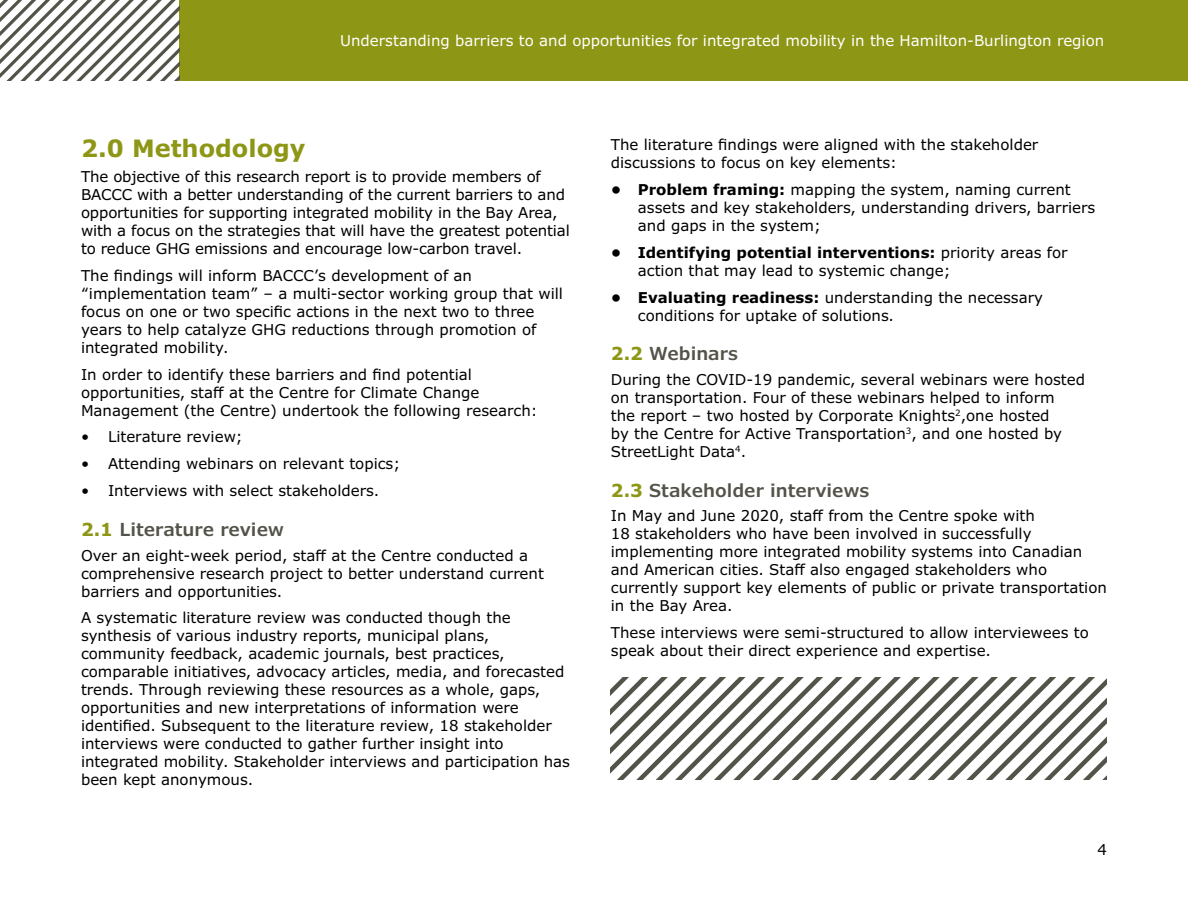
<style>
.page{position:relative;width:1188px;height:918px;background:#fff}
.page>*{position:absolute;margin:0;border:0;box-sizing:border-box;transform-origin:0 0}
.t1{font:700 24px "Verdana Pro";color:#8d9615}
.t2{font:600 18px "Verdana Pro";color:#54534a}
.t3{font:15px/18px "Verdana Pro";color:#000}
.t4{font:15px "Verdana Pro";color:#fff}
.s1{font-weight:700;color:#8d9615}
.s2{font-weight:700}
</style>
<div class="page">
<div style="left:179px;top:0;width:1009px;height:81px;background:#8d9615"></div>
<svg style="left:0;top:0;width:179px;height:81px"></svg>
<svg style="left:611px;top:677px;width:496px;height:102px"></svg>
<p class="t4" style="left:340px;top:31px;width:766px">Understanding barriers to and opportunities for integrated mobility in the Hamilton-Burlington region</p>
<h1 class="t1" style="left:81px;top:133px;width:226px">2.0 Methodology</h1>
<p class="t3" style="left:81px;top:167px;width:490px">The objective of this research report is to provide members of BACCC with a better understanding of the current barriers to and opportunities for supporting integrated mobility in the Bay Area, with a focus on the strategies that will have the greatest potential to reduce GHG emissions and encourage low-carbon travel.</p>
<p class="t3" style="left:81px;top:266px;width:484px">The findings will inform BACCC’s development of an “implementation team” – a multi-sector working group that will focus on one or two specific actions in the next two to three years to help catalyze GHG reductions through promotion of integrated mobility.</p>
<p class="t3" style="left:81px;top:365px;width:458px">In order to identify these barriers and find potential opportunities, staff at the Centre for Climate Change<br>Management (the Centre) undertook the following research:</p>
<p class="t3" style="left:81px;top:428px;width:163px">• Literature review;</p>
<p class="t3" style="left:81px;top:455px;width:321px">• Attending webinars on relevant topics;</p>
<p class="t3" style="left:81px;top:482px;width:300px">• Interviews with select stakeholders.</p>
<p class="t2" style="left:81px;top:518px;width:204px"><span class="s1">2.1</span> Literature review</p>
<p class="t3" style="left:81px;top:546px;width:464px">Over an eight-week period, staff at the Centre conducted a comprehensive research project to better understand current barriers and opportunities.</p>
<p class="t3" style="left:81px;top:609px;width:491px">A systematic literature review was conducted though the synthesis of various industry reports, municipal plans, community feedback, academic journals, best practices, comparable initiatives, advocacy articles, media, and forecasted trends. Through reviewing these resources as a whole, gaps, opportunities and new interpretations of information were identified. Subsequent to the literature review, 18 stakeholder interviews were conducted to gather further insight into integrated mobility. Stakeholder interviews and participation has been kept anonymous.</p>
<p class="t3" style="left:611px;top:136px;width:429px">The literature findings were aligned with the stakeholder discussions to focus on key elements:</p>
<p class="t3" style="left:638px;top:181px;width:459px;text-indent:-27px"><span class="s2">• Problem framing:</span> mapping the system, naming current assets and key stakeholders, understanding drivers, barriers and gaps in the system;</p>
<p class="t3" style="left:638px;top:244px;width:431px;text-indent:-27px"><span class="s2">• Identifying potential interventions:</span> priority areas for action that may lead to systemic change;</p>
<p class="t3" style="left:638px;top:289px;width:407px;text-indent:-27px"><span class="s2">• Evaluating readiness:</span> understanding the necessary conditions for uptake of solutions.</p>
<p class="t2" style="left:611px;top:342px;width:129px"><span class="s1">2.2</span> Webinars</p>
<p class="t3" style="left:611px;top:371px;width:476px">During the COVID-19 pandemic, several webinars were hosted on transportation. Four of these webinars helped to inform<br>the report – two hosted by Corporate Knights<sup>2</sup>,one hosted<br>by the Centre for Active Transportation<sup>3</sup>, and one hosted by StreetLight Data<sup>4</sup>.</p>
<p class="t2" style="left:611px;top:478px;width:260px"><span class="s1">2.3</span> Stakeholder interviews</p>
<p class="t3" style="left:611px;top:507px;width:498px">In May and June 2020, staff from the Centre spoke with<br>18 stakeholders who have been involved in successfully implementing more integrated mobility systems into Canadian and American cities. Staff also engaged stakeholders who currently support key elements of public or private transportation in the Bay Area.</p>
<p class="t3" style="left:611px;top:624px;width:480px">These interviews were semi-structured to allow interviewees to speak about their direct experience and expertise.</p>
<p class="t3" style="left:1097px;top:841px;width:11px">4</p>
</div>
